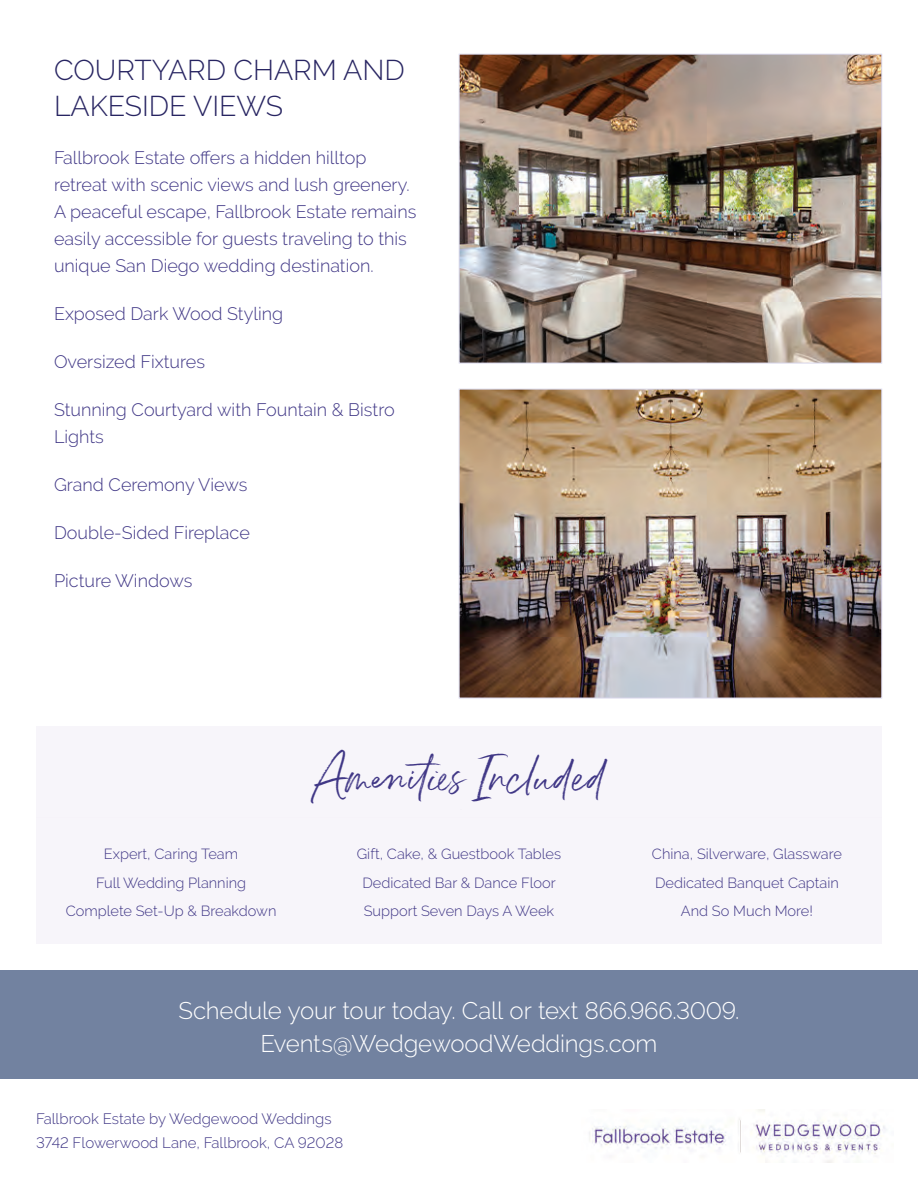
<style>
.page{position:relative;width:918px;height:1188px;background:#fff}
.page>*{position:absolute;margin:0;border:0;box-sizing:border-box;transform-origin:0 0}
.t1{font:37.5px "Belluga";color:#403786}
.t2{font:300 28.5px/36px "Raleway";color:#282562}
.t3{font:300 24px/33.3px "Raleway";letter-spacing:-.01em;color:#fff;text-align:center}
.t4{font:300 18px/27px "Raleway";color:#403786}
.t5{font:300 15px/24px "Raleway";color:#403786}
.t6{font:300 14.7px/28.5px "Raleway";color:#403786;text-align:center}
</style>
<div class="page">
<img style="left:461px;top:56px;width:419px;height:305px">
<div style="left:459px;top:54px;width:423px;height:309px;border:1px solid #d8d6eb"></div>
<img style="left:461px;top:391px;width:419px;height:305px">
<div style="left:459px;top:389px;width:423px;height:309px;border:1px solid #d8d6eb"></div>
<img style="left:589px;top:1109px;width:297px;height:53px">
<div style="left:0;top:970px;width:918px;height:108px;background:#7282a0"></div>
<div style="left:36px;top:726px;width:846px;height:92px;background:#f6f3f9"></div>
<div style="left:36px;top:818px;width:846px;height:126px;background:#f6f3f9"></div>
<h2 class="t2" style="left:54px;top:52px;width:352px">COURTYARD CHARM AND<br>LAKESIDE VIEWS</h2>
<p class="t4" style="left:54px;top:144px;width:364px">Fallbrook Estate offers a hidden hilltop retreat with scenic views and lush greenery.<br>A peaceful escape, Fallbrook Estate remains easily accessible for guests traveling to this unique San Diego wedding destination.</p>
<p class="t4" style="left:54px;top:300px;width:231px">Exposed Dark Wood Styling</p>
<p class="t4" style="left:54px;top:348px;width:153px">Oversized Fixtures</p>
<p class="t4" style="left:54px;top:396px;width:342px">Stunning Courtyard with Fountain &amp; Bistro<br>Lights</p>
<p class="t4" style="left:54px;top:471px;width:195px">Grand Ceremony Views</p>
<p class="t4" style="left:54px;top:519px;width:197px">Double-Sided Fireplace</p>
<p class="t4" style="left:54px;top:567px;width:140px">Picture Windows</p>
<h1 class="t1" style="left:313px;top:755px;width:293px">Amenities Included</h1>
<p class="t6" style="left:66px;top:840px;width:212px">Expert, Caring Team<br>Full Wedding Planning<br>Complete Set-Up &amp; Breakdown</p>
<p class="t6" style="left:357px;top:840px;width:206px">Gift, Cake, &amp; Guestbook Tables<br>Dedicated Bar &amp; Dance Floor<br>Support Seven Days A Week</p>
<p class="t6" style="left:652px;top:840px;width:191px">China, Silverware, Glassware<br>Dedicated Banquet Captain<br>And So Much More!</p>
<h3 class="t3" style="left:179px;top:993px;width:562px">Schedule your tour today. Call or text 866.966.3009.<br>Events@WedgewoodWeddings.com</h3>
<p class="t5" style="left:36px;top:1106px;width:309px">Fallbrook Estate by Wedgewood Weddings<br>3742 Flowerwood Lane, Fallbrook, CA 92028</p>
</div>
